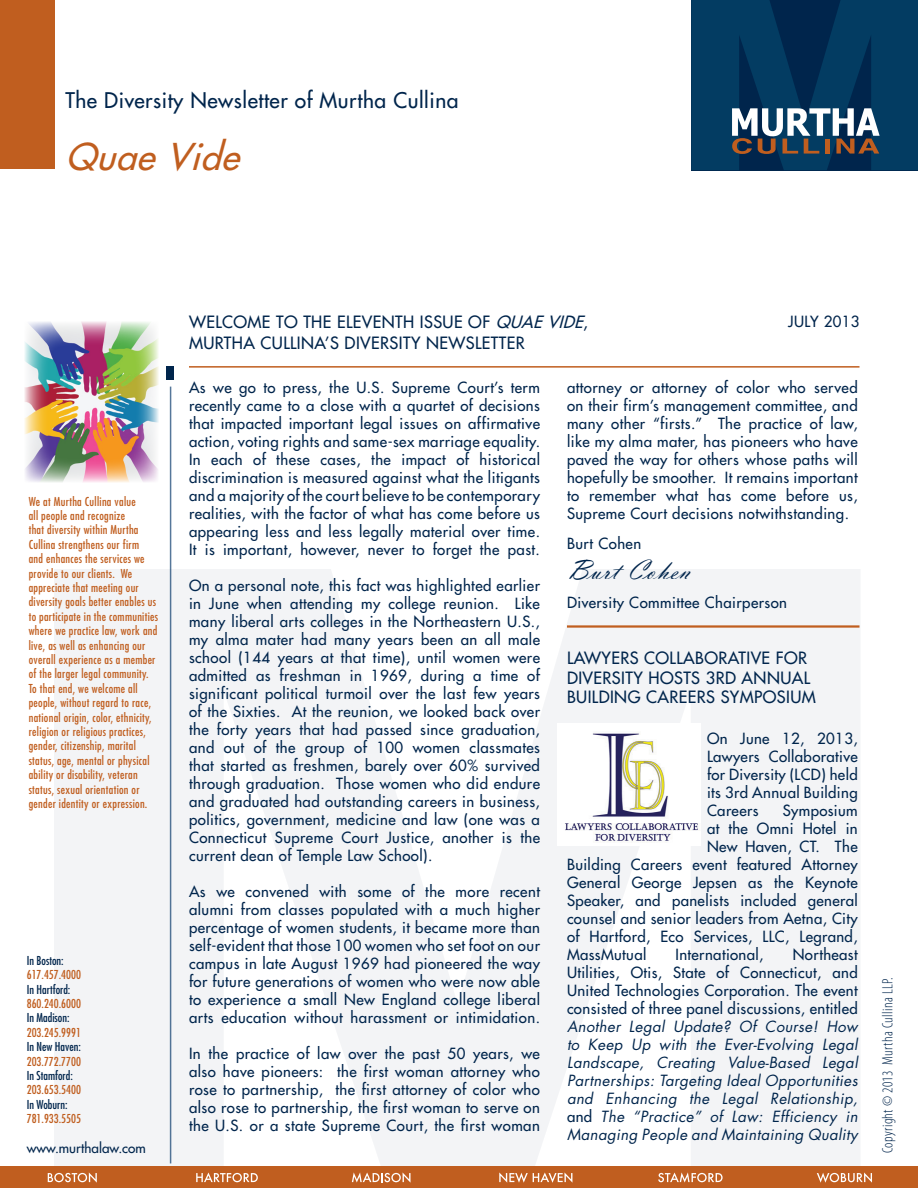
<style>
.page{position:relative;width:918px;height:1188px;background:#fff}
.page>*{position:absolute;margin:0;border:0;box-sizing:border-box;transform-origin:0 0}
.TOC_Head{font:italic 500 36px "Futura Std";color:#c05e1f}
.Main_Content_Text{font:28.5px "MAXELL";letter-spacing:.03em;color:#00254c}
.Dept_Name_Top{font:500 21px "Futura Std";letter-spacing:.025em;color:#00254c}
.Newsletter_Name{font:500 16.5px/19.5px "Futura Std";letter-spacing:.025em;color:#00254c}
.Main_Content_Text-2{font:500 15px/18px "Futura Std";letter-spacing:.03em;color:#00254c;text-align:justify}
.Main_Content_Text-3{font:italic 15px/18px "Futura Std";letter-spacing:.025em;color:#00254c;text-align:justify}
.TOC_Head-2{font:300 condensed 15px "Myriad Pro";letter-spacing:.025em;color:#00254c}
.Newsletter_Name-2{font:500 15px "Futura Std";letter-spacing:.025em;color:#00254c}
.website{font:500 13.5px "Futura Std";color:#00254c}
.Dept_Description{font:500 condensed 12px/14.4px "Futura LTCE";letter-spacing:.025em;color:#c05e1f}
.Phone_Numbers{font:500 condensed 12px "Futura LTCE";color:#c05e1f}
.City_Text{font:500 condensed 12px "Futura LTCE";color:#00254c}
.s1{font-style:italic}
.s2{font-weight:500;font-style:normal}
</style>
<div class="page">
<div style="left:166px;top:366px;width:8px;height:13px;background:#00254c"></div>
<hr style="left:189px;top:366px;width:671px;height:2px;background:#c05e1f">
<hr style="left:170px;top:387px;width:1px;height:776px;background:#55779a">
<svg style="left:54px;top:569px;width:807px;height:598px;fill:#f3f4f6"></svg>
<div style="left:0;top:0;width:54px;height:169px;background:#c05e1f"></div>
<div style="left:0;top:1167px;width:918px;height:21px;background:#c05e1f"></div>
<svg style="left:196px;top:1172px;width:62px;height:10px"></svg>
<svg style="left:48px;top:1172px;width:49px;height:11px"></svg>
<svg style="left:352px;top:1172px;width:59px;height:11px"></svg>
<svg style="left:499px;top:1172px;width:73px;height:11px"></svg>
<svg style="left:658px;top:1172px;width:65px;height:11px"></svg>
<svg style="left:817px;top:1172px;width:55px;height:11px"></svg>
<svg style="left:691px;top:0;width:227px;height:170px;background:#154264"></svg>
<img style="left:25px;top:322px;width:133px;height:160px">
<img style="left:558px;top:724px;width:142px;height:121px">
<hr style="left:567px;top:625px;width:293px;height:3px;background:#c05e1f">
<p class="Dept_Name_Top" style="left:65px;top:87px;width:395px">The Diversity Newsletter of Murtha Cullina</p>
<p class="TOC_Head" style="left:65px;top:134px;width:187px">QuaeVide</p>
<p class="Dept_Description" style="left:29px;top:494px;width:131px">We at Murtha Cullina value<br>all people and recognize<br>that diversity within Murtha<br>Cullina strengthens our firm<br>and enhances the services we provide to our clients. We appreciate that meeting our diversity goals better enables us to participate in the communities where we practice law, work and live, as well as enhancing our overall experience as a member of the larger legal community.<br>To that end, we welcome all people, without regard to race, national origin, color, ethnicity, religion or religious practices, gender, citizenship, marital status, age, mental or physical ability or disability, veteran status, sexual orientation or gender identity or expression.</p>
<p class="City_Text" style="left:27px;top:953px;width:38px">In Boston:</p>
<p class="Phone_Numbers" style="left:27px;top:968px;width:56px">617.457.4000</p>
<p class="City_Text" style="left:27px;top:982px;width:45px">In Hartford:</p>
<p class="Phone_Numbers" style="left:27px;top:996px;width:56px">860.240.6000</p>
<p class="City_Text" style="left:27px;top:1011px;width:44px">In Madison:</p>
<p class="Phone_Numbers" style="left:27px;top:1025px;width:56px">203.245.9991</p>
<p class="City_Text" style="left:27px;top:1040px;width:56px">In New Haven:</p>
<p class="Phone_Numbers" style="left:27px;top:1054px;width:56px">203.772.7700</p>
<p class="City_Text" style="left:27px;top:1068px;width:48px">In Stamford:</p>
<p class="Phone_Numbers" style="left:27px;top:1083px;width:56px">203.653.5400</p>
<p class="City_Text" style="left:27px;top:1097px;width:42px">In Woburn:</p>
<p class="Phone_Numbers" style="left:27px;top:1112px;width:56px">781.933.5505</p>
<p class="website" style="left:27px;top:1139px;width:121px">www.murthalaw.com</p>
<p class="Newsletter_Name" style="left:189px;top:312px;width:401px;line-height:21px">WELCOME TO THE ELEVENTH ISSUE OF <span class="s1">QUAEVIDE</span>,<br>MURTHA CULLINA’S DIVERSITY NEWSLETTER</p>
<p class="Newsletter_Name-2" style="left:788px;top:312px;width:73px">JULY 2013</p>
<p class="Main_Content_Text-2" style="left:189px;top:379px;width:353px">As we go to press, the U.S. Supreme Court’s term recently came to a close with a quartet of decisions that impacted important legal issues on affirmative action, voting rights and same-sex marriage equality.<br>In each of these cases, the impact of historical discrimination is measured against what the litigants and a majority of the court believe to be contemporary realities, with the factor of what has come before us appearing less and less legally material over time.<br>It is important, however, never to forget the past.</p>
<p class="Main_Content_Text-2" style="left:189px;top:577px;width:353px">On a personal note, this fact was highlighted earlier in June when attending my college reunion. Like many liberal arts colleges in the Northeastern U.S., my alma mater had many years been an all male school (144 years at that time), until women were admitted as freshman in 1969, during a time of significant political turmoil over the last few years of the Sixties. At the reunion, we looked back over the forty years that had passed since graduation, and out of the group of 100 women classmates that started as freshmen, barely over 60% survived through graduation. Those women who did endure and graduated had outstanding careers in business, politics, government, medicine and law (one was a Connecticut Supreme Court Justice, another is the current dean of Temple Law School).</p>
<p class="Main_Content_Text-2" style="left:189px;top:883px;width:353px">As we convened with some of the more recent alumni from classes populated with a much higher percentage of women students, it became more than self-evident that those 100 women who set foot on our campus in late August 1969 had pioneered the way for future generations of women who were now able to experience a small New England college liberal arts education without harassment or intimidation.</p>
<p class="Main_Content_Text-2" style="left:189px;top:1045px;width:353px">In the practice of law over the past 50 years, we also have pioneers: the first woman attorney who rose to partnership, the first attorney of color who also rose to partnership, the first woman to serve on the U.S. or a state Supreme Court, the first woman</p>
<p class="Main_Content_Text-2" style="left:567px;top:379px;width:292px">attorney or attorney of color who served on their firm’s management committee, and many other “firsts.” The practice of law, like my alma mater, has pioneers who have paved the way for others whose paths will hopefully be smoother. It remains important to remember what has come before us, Supreme Court decisions notwithstanding.</p>
<p class="Main_Content_Text-2" style="left:567px;top:535px;width:76px">Burt Cohen</p>
<p class="Main_Content_Text" style="left:567px;top:554px;width:125px">Burt Cohen</p>
<p class="Main_Content_Text-2" style="left:567px;top:594px;width:222px">Diversity Committee Chairperson</p>
<p class="Newsletter_Name" style="left:567px;top:649px;width:250px">LAWYERS COLLABORATIVE FOR<br>DIVERSITY HOSTS 3RD ANNUAL<br>BUILDING CAREERS SYMPOSIUM</p>
<p class="Main_Content_Text-2" style="left:707px;top:730px;width:152px">On June 12, 2013, Lawyers Collaborative for Diversity (LCD) held its 3rd Annual Building Careers</p>
<p class="Main_Content_Text-2" style="left:783px;top:802px;width:77px">Symposium</p>
<p class="Main_Content_Text-2" style="left:707px;top:820px;width:152px">at the Omni Hotel in</p>
<p class="Main_Content_Text-2" style="left:707px;top:838px;width:152px">New Haven, CT. The</p>
<p class="Main_Content_Text-2" style="left:567px;top:856px;width:292px">Building Careers event featured Attorney</p>
<p class="Main_Content_Text-2" style="left:567px;top:874px;width:292px">General George Jepsen as the Keynote</p>
<p class="Main_Content_Text-2" style="left:567px;top:892px;width:292px">Speaker, and panelists included general</p>
<p class="Main_Content_Text-2" style="left:567px;top:910px;width:292px">counsel and senior leaders from Aetna, City</p>
<p class="Main_Content_Text-2" style="left:567px;top:928px;width:292px">of Hartford, Eco Services, LLC, Legrand,</p>
<p class="Main_Content_Text-2" style="left:567px;top:946px;width:81px">MassMutual</p>
<p class="Main_Content_Text-2" style="left:676px;top:946px;width:90px">International,</p>
<p class="Main_Content_Text-3" style="left:567px;top:946px;width:292px;text-indent:226px"><span class="s2">Northeast Utilities, Otis, State of Connecticut, and United Technologies Corporation. The event consisted of three panel discussions, entitled </span>Another Legal Update? Of Course! How to Keep Up with the Ever-Evolving Legal Landscape, Creating Value-Based Legal Partnerships: Targeting Ideal Opportunities and Enhancing the Legal Relationship, <span class="s2">and</span> The “Practice” of Law: Efficiency in Managing People and Maintaining Quality</p>
<p class="TOC_Head-2" style="left:879px;top:1153px;width:177px;rotate:-90deg">Copyright © 2013 Murtha Cullina LLP.</p>
</div>
